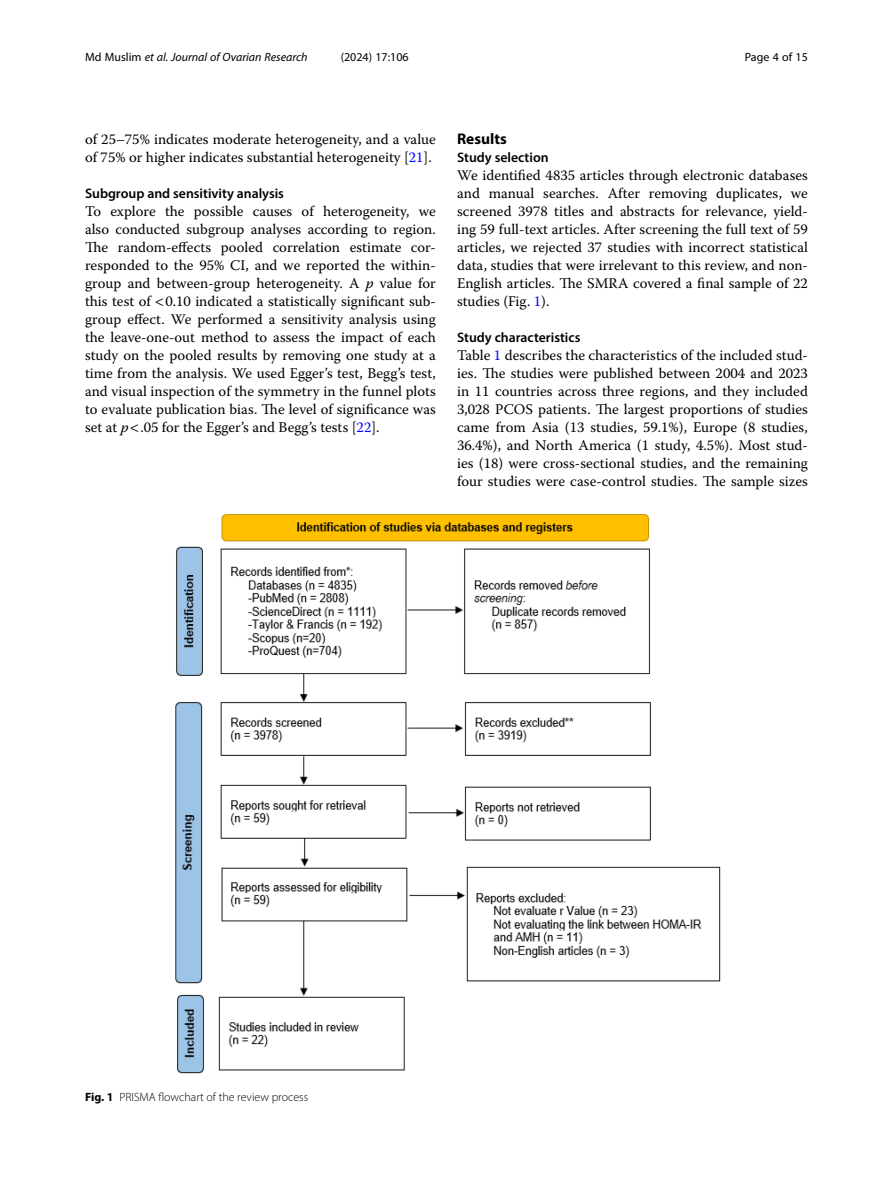
<style>
.page{position:relative;width:893px;height:1191px;background:#fff}
.page>*{position:absolute;margin:0;border:0;box-sizing:border-box;transform-origin:0 0}
.Head_1{font:700 15.45px "Myriad Pro";color:#000}
.Body_Text{font:14.7px/18px "Warnock Pro";color:#000;text-align:justify}
.Head_2{font:600 13.8px "Myriad Pro";color:#000}
.Head_2_After_1{font:600 13.8px "Myriad Pro";color:#000}
.Figure_Caption{font:300 12px "Myriad Pro";color:#000}
.t1{font:italic 12px "Myriad Pro";color:#000}
.t2{font:12px "Myriad Pro";color:#000}
.s1{font-style:normal}
.s2{color:#00f}
.s3{font-style:italic}
.s4{font-weight:700}
</style>
<div class="page">
<img style="left:175px;top:514px;width:546px;height:560px">
<p class="t1" style="left:85px;top:50px;width:224px"><span class="s1">Md Muslim</span> et al. Journal of Ovarian Research</p>
<p class="t2" style="left:341px;top:50px;width:70px">(2024) 17:106</p>
<p class="t2" style="left:745px;top:50px;width:65px">Page 4 of 15</p>
<p class="Body_Text" style="left:85px;top:130px;width:352px">of 25–75% indicates moderate heterogeneity, and a value of 75% or higher indicates substantial heterogeneity [<span class="s2">21</span>].</p>
<p class="Head_2" style="left:85px;top:185px;width:200px">Subgroup and sensitivity analysis</p>
<p class="Body_Text" style="left:85px;top:202px;width:352px">To explore the possible causes of heterogeneity, we also conducted subgroup analyses according to region.<br>The random-effects pooled correlation estimate cor&shy;responded to the 95% CI, and we reported the within&shy;group and between-group heterogeneity. A <span class="s3">p</span> value for this test of 0.10 indicated a statistically significant sub&shy;group effect. We performed a sensitivity analysis using the leave-one-out method to assess the impact of each study on the pooled results by removing one study at a time from the analysis. We used Egger’s test, Begg’s test, and visual inspection of the symmetry in the funnel plots to evaluate publication bias. The level of significance was set at <span class="s3">p</span> .05 for the Egger’s and Begg’s tests [<span class="s2">22</span>].</p>
<p class="Head_1" style="left:457px;top:129px;width:51px">Results</p>
<p class="Head_2_After_1" style="left:457px;top:149px;width:93px">Study selection</p>
<p class="Body_Text" style="left:457px;top:166px;width:352px">We identified 4835 articles through electronic databases and manual searches. After removing duplicates, we screened 3978 titles and abstracts for relevance, yield&shy;ing 59 full-text articles. After screening the full text of 59 articles, we rejected 37 studies with incorrect statistical data, studies that were irrelevant to this review, and non-English articles. The SMRA covered a final sample of 22 studies (Fig. <span class="s2">1</span>).</p>
<p class="Head_2" style="left:457px;top:329px;width:125px">Study characteristics</p>
<p class="Body_Text" style="left:457px;top:346px;width:352px">Table <span class="s2">1</span> describes the characteristics of the included stud&shy;ies. The studies were published between 2004 and 2023 in 11 countries across three regions, and they included 3,028 PCOS patients. The largest proportions of studies came from Asia (13 studies, 59.1%), Europe (8 studies, 36.4%), and North America (1 study, 4.5%). Most stud&shy;ies (18) were cross-sectional studies, and the remaining four studies were case-control studies. The sample sizes</p>
<p class="Figure_Caption" style="left:85px;top:1089px;width:225px"><span class="s4">Fig. 1</span> PRISMA flowchart of the review process</p>
</div>
